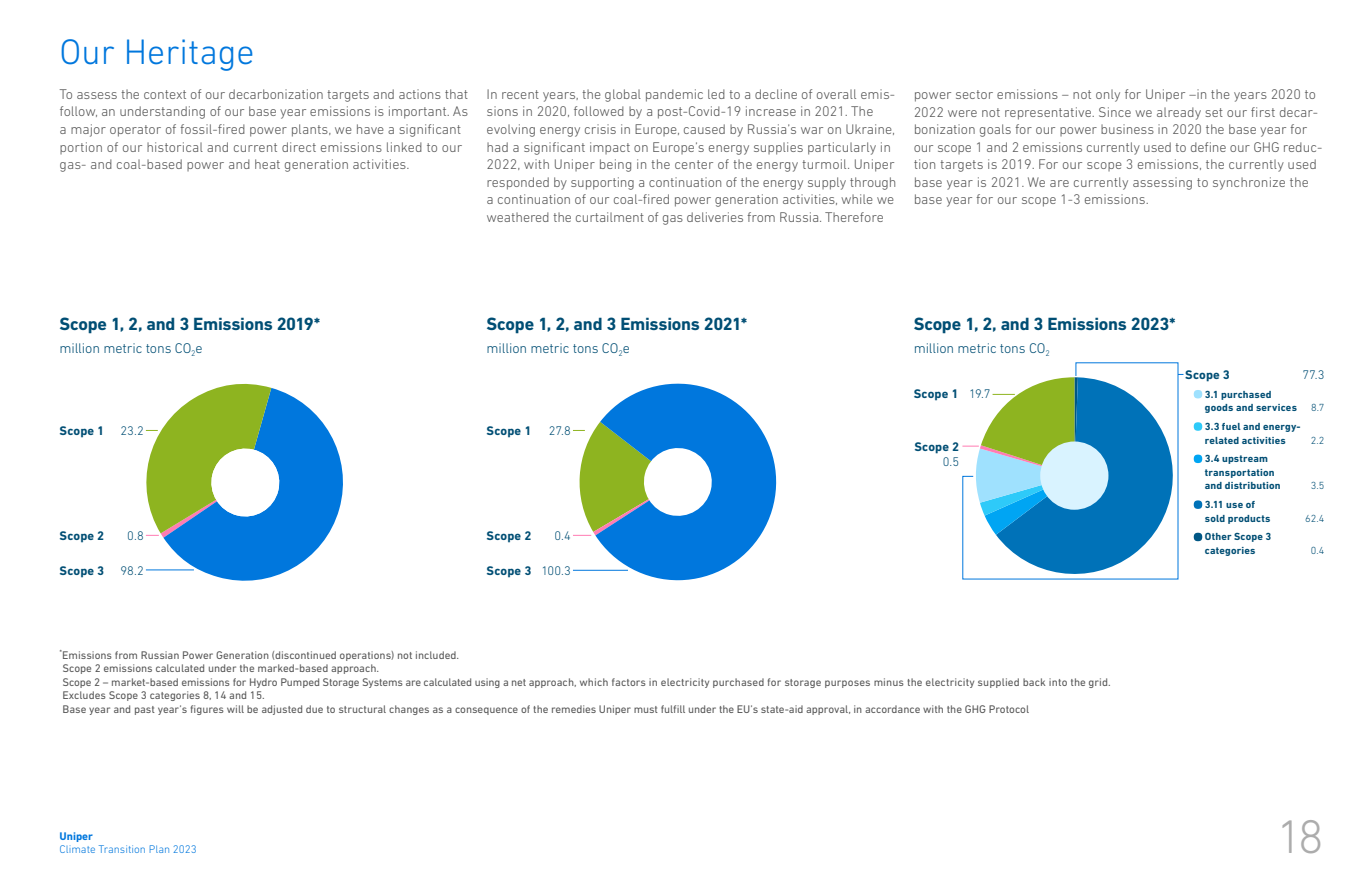
<style>
.page{position:relative;width:1361px;height:893px;background:#fff}
.page>*{position:absolute;margin:0;border:0;box-sizing:border-box;transform-origin:0 0}
.t1{font:300 48px "DIN Next LT Pro";color:#acacac}
.t2{font:300 36px "DIN Next LT Pro";color:#07d}
.t3{font:700 18px "DIN Next LT Pro";letter-spacing:-.015em;color:#004e74}
.t4{font:300 14.25px/17.5px "DIN Next LT Pro";letter-spacing:-.005em;color:#575757}
.t5{font:300 14.25px "DIN Next LT Pro";letter-spacing:-.005em;color:#004e74}
.t6{font:700 12.6px "DIN Next LT Pro";letter-spacing:.015em;color:#004e74}
.t7{font:300 12.6px "DIN Next LT Pro";color:#004e74}
.t8{font:11.25px/13.5px "DIN Next LT Pro";color:#575757}
.t9{font:300 11.25px "DIN Next LT Pro";color:#07d}
.t10{font:700 11.25px "DIN Next LT Pro";color:#07d}
.t11{font:700 10.5px/13.5px "DIN Next LT Pro";letter-spacing:.015em;color:#004e74}
.t12{font:300 10.5px "DIN Next LT Pro";color:#004e74}
.s1{font-weight:300}
</style>
<div class="page">
<svg style="left:1193px;top:390px;width:9px;height:8px"></svg>
<svg style="left:1193px;top:422px;width:9px;height:9px"></svg>
<svg style="left:1193px;top:455px;width:9px;height:8px"></svg>
<svg style="left:1193px;top:500px;width:9px;height:9px"></svg>
<svg style="left:1193px;top:533px;width:9px;height:8px"></svg>
<svg style="left:962px;top:362px;width:222px;height:218px"></svg>
<svg style="left:145px;top:383px;width:198px;height:198px"></svg>
<svg style="left:573px;top:383px;width:204px;height:198px"></svg>
<h2 class="t2" style="left:60px;top:31px;width:197px">Our Heritage</h2>
<p class="t4" style="left:60px;top:85px;width:410px">To assess the context of our decarbonization targets and actions that follow, an understanding of our base year emissions is important. As a major operator of fossil-fired power plants, we have a significant portion of our historical and current direct emissions linked to our gas- and coal-based power and heat generation activities.</p>
<p class="t4" style="left:487px;top:85px;width:411px">In recent years, the global pandemic led to a decline of overall emis&shy;sions in 2020, followed by a post-Covid-19 increase in 2021. The evolving energy crisis in Europe, caused by Russia’s war on Ukraine, had a significant impact on Europe’s energy supplies particularly in 2022, with Uniper being in the center of the energy turmoil. Uniper responded by supporting a continuation of the energy supply through a continuation of our coal-fired power generation activities, while we weathered the curtailment of gas deliveries from Russia. Therefore</p>
<p class="t4" style="left:913px;top:85px;width:410px">power sector emissions – not only for Uniper –in the years 2020 to 2022 were not representative. Since we already set our first decar&shy;bonization goals for our power business in 2020 the base year for our scope 1 and 2 emissions currently used to define our GHG reduc&shy;tion targets is 2019. For our scope 3 emissions, the currently used base year is 2021. We are currently assessing to synchronize the base year for our scope 1-3 emissions.</p>
<p class="t3" style="left:60px;top:313px;width:262px">Scope 1, 2, and 3 Emissions 2019*</p>
<p class="t5" style="left:60px;top:340px;width:145px">million metric tons CO<sub>2</sub>e</p>
<p class="t3" style="left:486px;top:313px;width:262px">Scope 1, 2, and 3 Emissions 2021*</p>
<p class="t5" style="left:486px;top:340px;width:145px">million metric tons CO<sub>2</sub>e</p>
<p class="t3" style="left:913px;top:313px;width:264px">Scope 1, 2, and 3 Emissions 2023*</p>
<p class="t5" style="left:913px;top:340px;width:138px">million metric tons CO<sub>2</sub></p>
<p class="t6" style="left:913px;top:387px;width:78px">Scope 1 <span class="s1">19.7</span></p>
<p class="t6" style="left:1185px;top:367px;width:46px">Scope 3</p>
<p class="t7" style="left:1302px;top:367px;width:24px">77.3</p>
<p class="t11" style="left:1205px;top:387px;width:94px">3.1 purchased goods and services</p>
<p class="t12" style="left:1311px;top:402px;width:15px">8.7</p>
<p class="t6" style="left:60px;top:423px;width:46px">Scope 1</p>
<p class="t7" style="left:121px;top:423px;width:25px">23.2</p>
<p class="t6" style="left:486px;top:423px;width:46px">Scope 1</p>
<p class="t7" style="left:549px;top:423px;width:24px">27.8</p>
<p class="t6" style="left:914px;top:439px;width:46px">Scope 2</p>
<p class="t7" style="left:943px;top:454px;width:18px">0.5</p>
<p class="t11" style="left:1205px;top:420px;width:97px">3.3 fuel and energy&shy;related activities</p>
<p class="t11" style="left:1205px;top:452px;width:77px">3.4 upstream transportation and distribution</p>
<p class="t12" style="left:1310px;top:434px;width:15px">2.2</p>
<p class="t12" style="left:1310px;top:480px;width:15px">3.5</p>
<p class="t11" style="left:1205px;top:498px;width:67px">3.11 use of sold products</p>
<p class="t12" style="left:1305px;top:512px;width:21px">62.4</p>
<p class="t6" style="left:60px;top:528px;width:46px">Scope 2</p>
<p class="t7" style="left:127px;top:528px;width:18px">0.8</p>
<p class="t6" style="left:60px;top:563px;width:46px">Scope 3</p>
<p class="t7" style="left:120px;top:563px;width:25px">98.2</p>
<p class="t6" style="left:486px;top:528px;width:46px">Scope 2</p>
<p class="t7" style="left:554px;top:528px;width:18px">0.4</p>
<p class="t6" style="left:486px;top:563px;width:86px">Scope 3 <span class="s1">100.3</span></p>
<p class="t11" style="left:1205px;top:530px;width:68px">Other Scope 3 categories</p>
<p class="t12" style="left:1310px;top:544px;width:15px">0.4</p>
<p class="t8" style="left:60px;top:648px;width:1052px"><sup>*</sup>Emissions from Russian Power Generation (discontinued operations) not included.<br>Scope 2 emissions calculated under the marked-based approach.<br>Scope 2 – market-based emissions for Hydro Pumped Storage Systems are calculated using a net approach, which factors in electricity purchased for storage purposes minus the electricity supplied back into the grid.<br>Excludes Scope 3 categories 8, 14 and 15.<br>Base year and past year’s figures will be adjusted due to structural changes as a consequence of the remedies Uniper must fulfill under the EU’s state-aid approval, in accordance with the GHG Protocol</p>
<p class="t10" style="left:60px;top:830px;width:35px">Uniper</p>
<p class="t9" style="left:60px;top:843px;width:139px">Climate Transition Plan 2023</p>
<h1 class="t1" style="left:1276px;top:809px;width:48px">18</h1>
</div>
